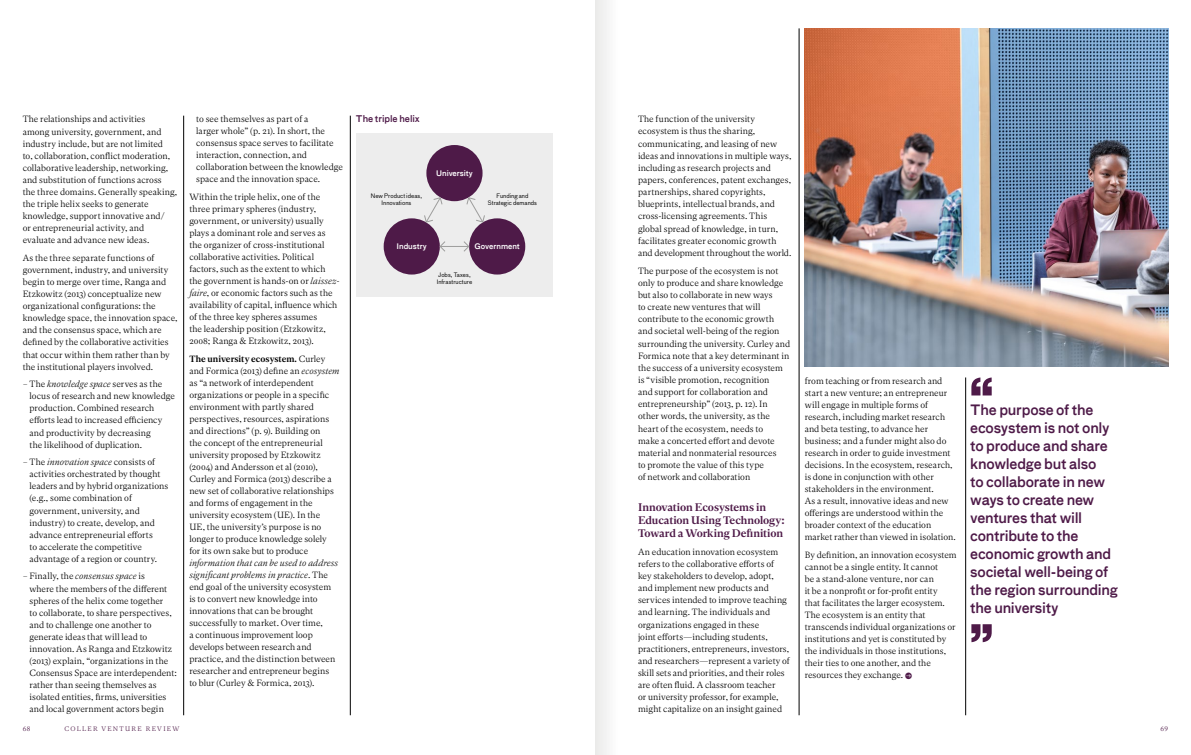
<style>
.page{position:relative;width:1191px;height:755px;background:#fff}
.page>*{position:absolute;margin:0;border:0;box-sizing:border-box;transform-origin:0 0}
.t1{font:500 14px/18px "Bau";letter-spacing:-.02em;color:#4e1a48}
.t2{font:500 11px/13px "Independent Text";letter-spacing:-.005em;color:#4e1a48}
.t3{font:300 9px/12.1px "Independent Text";color:#000}
.t4{font:500 9px "Bau";letter-spacing:-.005em;color:#4e1a48}
.t5{font:500 7.5px "Bau";letter-spacing:-.005em;color:#fff}
.t6{font:300 6.5px "Independent Text";letter-spacing:.2em;color:#4e1a48}
.t7{font:6px/7px "Bau";color:#000;text-align:center}
.s1{font-style:italic}
.s2{font-weight:500}
.s3{color:#4e1a48}
</style>
<div class="page">
<hr style="left:799px;top:28px;width:1px;height:686px;background:#000">
<hr style="left:183px;top:116px;width:1px;height:598px;background:#000">
<hr style="left:350px;top:116px;width:1px;height:598px;background:#000">
<hr style="left:965px;top:377px;width:1px;height:337px;background:#000">
<img style="left:804px;top:28px;width:364px;height:338px">
<svg style="left:971px;top:377px;width:20px;height:18px"></svg>
<svg style="left:971px;top:624px;width:20px;height:17px"></svg>
<div style="left:356px;top:134px;width:197px;height:163px;background:#ededed"></div>
<div style="left:426px;top:145px;width:56px;height:56px;background:#4e1a48;border-radius:50%"></div>
<div style="left:384px;top:218px;width:56px;height:56px;background:#4e1a48;border-radius:50%"></div>
<div style="left:469px;top:218px;width:56px;height:56px;background:#4e1a48;border-radius:50%"></div>
<svg style="left:440px;top:241px;width:29px;height:10px"></svg>
<svg style="left:466px;top:197px;width:19px;height:25px"></svg>
<svg style="left:424px;top:197px;width:18px;height:25px"></svg>
<div style="left:595px;top:0;width:44px;height:754px;background:linear-gradient(to right,#efefee,#fff)"></div>
<p class="t3" style="left:23px;top:113px;width:156px">The relationships and activities<br>among university, government, and industry include, but are not limited<br>to, collaboration, conflict moderation, collaborative leadership, networking, and substitution of functions across<br>the three domains. Generally speaking, the triple helix seeks to generate knowledge, support innovative and/<br>or entrepreneurial activity, and evaluate and advance new ideas.</p>
<p class="t3" style="left:23px;top:252px;width:156px">As the three separate functions of government, industry, and university begin to merge over time, Ranga and Etzkowitz (2013) conceptualize new organizational configurations: the knowledge space, the innovation space, and the consensus space, which are defined by the collaborative activities that occur within them rather than by the institutional players involved.</p>
<p class="t3" style="left:30px;top:378px;width:147px;text-indent:-7px">– The <span class="s1">knowledge space</span> serves as the locus of research and new knowledge production. Combined research efforts lead to increased efficiency and productivity by decreasing<br>the likelihood of duplication.</p>
<p class="t3" style="left:30px;top:456px;width:140px;text-indent:-7px">– The <span class="s1">innovation space</span> consists of activities orchestrated by thought leaders and by hybrid organizations (e.g., some combination of government, university, and industry) to create, develop, and advance entrepreneurial efforts<br>to accelerate the competitive advantage of a region or country.</p>
<p class="t3" style="left:30px;top:570px;width:149px;text-indent:-7px">– Finally, the <span class="s1">consensus space</span> is<br>where the members of the different spheres of the helix come together<br>to collaborate, to share perspectives, and to challenge one another to generate ideas that will lead to innovation. As Ranga and Etzkowitz (2013) explain, “organizations in the Consensus Space are interdependent: rather than seeing themselves as isolated entities, firms, universities and local government actors begin</p>
<p class="t3" style="left:196px;top:113px;width:148px">to see themselves as part of a<br>larger whole” (p. 21). In short, the consensus space serves to facilitate interaction, connection, and collaboration between the knowledge space and the innovation space.</p>
<p class="t3" style="left:189px;top:191px;width:152px">Within the triple helix, one of the three primary spheres (industry, government, or university) usually plays a dominant role and serves as the organizer of cross-institutional collaborative activities. Political factors, such as the extent to which the government is hands-on or <span class="s1">laissez&shy;faire</span>, or economic factors such as the availability of capital, influence which of the three key spheres assumes<br>the leadership position (Etzkowitz, 2008; Ranga &amp; Etzkowitz, 2013).</p>
<p class="t3" style="left:189px;top:352px;width:152px"><span class="s2">The university ecosystem.</span> Curley and Formica (2013) define an <span class="s1">ecosystem </span>as “a network of interdependent organizations or people in a specific environment with partly shared perspectives, resources, aspirations and directions” (p. 9). Building on<br>the concept of the entrepreneurial university proposed by Etzkowitz (2004) and Andersson et al (2010), Curley and Formica (2013) describe a new set of collaborative relationships and forms of engagement in the university ecosystem (UE). In the<br>UE, the university’s purpose is no longer to produce knowledge solely for its own sake but to produce</p>
<p class="t3" style="left:189px;top:556px;width:150px"><span class="s1">information that can be used to address significant problems in practice</span>. The end goal of the university ecosystem is to convert new knowledge into innovations that can be brought successfully to market. Over time,<br>a continuous improvement loop develops between research and practice, and the distinction between researcher and entrepreneur begins to blur (Curley &amp; Formica, 2013).</p>
<p class="t4" style="left:356px;top:114px;width:65px">The triple helix</p>
<p class="t7" style="left:371px;top:192px;width:53px">New Product ideas,<br>Innovations</p>
<p class="t5" style="left:436px;top:169px;width:38px">University</p>
<p class="t7" style="left:488px;top:192px;width:51px">Funding and<br>Strategic demands</p>
<p class="t5" style="left:396px;top:242px;width:32px">Industry</p>
<p class="t5" style="left:474px;top:242px;width:47px">Government</p>
<p class="t7" style="left:437px;top:271px;width:37px;text-align:left">Jobs, Taxes,<br>Infrastructure</p>
<p class="t3" style="left:638px;top:113px;width:155px">The function of the university ecosystem is thus the sharing, communicating, and leasing of new ideas and innovations in multiple ways, including as research projects and papers, conferences, patent exchanges, partnerships, shared copyrights, blueprints, intellectual brands, and cross-licensing agreements. This global spread of knowledge, in turn, facilitates greater economic growth and development throughout the world.</p>
<p class="t3" style="left:638px;top:264px;width:154px">The purpose of the ecosystem is not only to produce and share knowledge but also to collaborate in new ways<br>to create new ventures that will contribute to the economic growth and societal well-being of the region surrounding the university. Curley and Formica note that a key determinant in the success of a university ecosystem is “visible promotion, recognition<br>and support for collaboration and entrepreneurship” (2013, p. 12). In other words, the university, as the heart of the ecosystem, needs to<br>make a concerted effort and devote material and nonmaterial resources<br>to promote the value of this type<br>of network and collaboration</p>
<p class="t2" style="left:638px;top:500px;width:148px">Innovation Ecosystems in<br>Education Using Technology:<br>Toward a Working Definition</p>
<p class="t3" style="left:638px;top:545px;width:153px">An education innovation ecosystem refers to the collaborative efforts of key stakeholders to develop, adopt, and implement new products and services intended to improve teaching and learning. The individuals and organizations engaged in these<br>joint efforts—including students, practitioners, entrepreneurs, investors, and researchers—represent a variety of skill sets and priorities, and their roles are often fluid. A classroom teacher<br>or university professor, for example, might capitalize on an insight gained</p>
<p class="t3" style="left:804px;top:375px;width:153px">from teaching or from research and start a new venture; an entrepreneur will engage in multiple forms of research, including market research and beta testing, to advance her business; and a funder might also do research in order to guide investment decisions. In the ecosystem, research, is done in conjunction with other stakeholders in the environment.<br>As a result, innovative ideas and new offerings are understood within the broader context of the education market rather than viewed in isolation.</p>
<p class="t3" style="left:804px;top:548px;width:153px">By definition, an innovation ecosystem cannot be a single entity. It cannot<br>be a stand-alone venture, nor can<br>it be a nonprofit or for-profit entity<br>that facilitates the larger ecosystem.<br>The ecosystem is an entity that transcends individual organizations or institutions and yet is constituted by the individuals in those institutions, their ties to one another, and the resources they exchange. <span class="s3">•</span></p>
<p class="t1" style="left:970px;top:400px;width:149px">The purpose of the ecosystem is not only to produce and share knowledge but also<br>to collaborate in new ways to create new ventures that will contribute to the economic growth and societal well-being of the region surrounding the university</p>
<p class="t6" style="left:23px;top:724px;width:9px">68</p>
<p class="t6" style="left:64px;top:724px;width:117px">COLLER VENTURE REVIEW</p>
<p class="t6" style="left:1160px;top:724px;width:9px">69</p>
</div>
